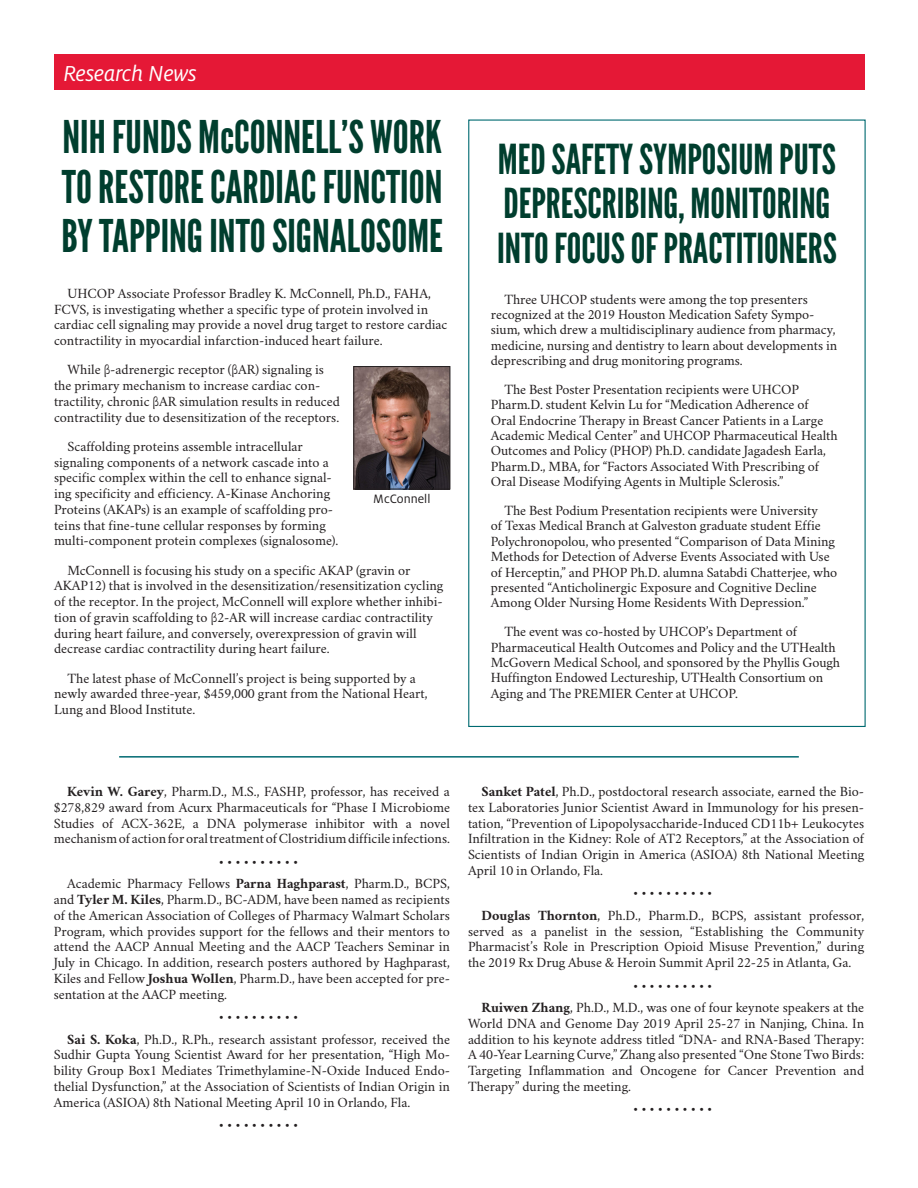
<style>
.page{position:relative;width:918px;height:1188px;background:#fff}
.page>*{position:absolute;margin:0;border:0;box-sizing:border-box;transform-origin:0 0}
.t1{font:45px/49.5px "League Gothic";color:#003e2e;text-align:justify}
.t2{font:41.25px/44.2px "League Gothic";color:#003e2e}
.t3{font:italic 24px "Milo OT";letter-spacing:-.005em;color:#fff}
.Body_Text{font:14.25px/15.8px "Crimson";color:#231f20}
.t4{font:13.5px "Milo OT";color:#231f20}
.s1{font-weight:700}
</style>
<div class="page">
<div style="left:54px;top:54px;width:811px;height:36px;background:#e51836"></div>
<img style="left:355px;top:368px;width:93px;height:119px">
<div style="left:353px;top:366px;width:97px;height:123px;border:1px solid #231f20"></div>
<hr style="left:119px;top:756px;width:680px;height:2px;background:#006a71">
<p class="t3" style="left:63px;top:60px;width:135px">Research News</p>
<p class="t1" style="left:61px;top:113px;width:383px">NIH FUNDS McCONNELL’S WORK TO RESTORE CARDIAC FUNCTION BY TAPPING INTO SIGNALOSOME</p>
<p class="Body_Text" style="left:54px;top:284px;width:395px;text-indent:14px">UHCOP Associate Professor Bradley K. McConnell, Ph.D., FAHA, FCVS, is investigating whether a specific type of protein involved in cardiac cell signaling may provide a novel drug target to restore cardiac contractility in myocardial infarction-induced heart failure.</p>
<p class="Body_Text" style="left:54px;top:360px;width:287px;text-indent:14px">While β-adrenergic receptor (βAR) signaling is the primary mechanism to increase cardiac con&shy;tractility, chronic βAR simulation results in reduced contractility due to desensitization of the receptors.</p>
<p class="Body_Text" style="left:54px;top:437px;width:286px;text-indent:14px">Scaffolding proteins assemble intracellular signaling components of a network cascade into a specific complex within the cell to enhance signal&shy;ing specificity and efficiency. A-Kinase Anchoring Proteins (AKAPs) is an example of scaffolding pro&shy;teins that fine-tune cellular responses by forming multi-component protein complexes (signalosome).</p>
<p class="Body_Text" style="left:54px;top:560px;width:391px;text-indent:14px">McConnell is focusing his study on a specific AKAP (gravin or AKAP12) that is involved in the desensitization/resensitization cycling of the receptor. In the project, McConnell will explore whether inhibi&shy;tion of gravin scaffolding to β2-AR will increase cardiac contractility during heart failure, and conversely, overexpression of gravin will decrease cardiac contractility during heart failure.</p>
<p class="Body_Text" style="left:54px;top:668px;width:375px;text-indent:14px">The latest phase of McConnell’s project is being supported by a newly awarded three-year, $459,000 grant from the National Heart,<br>Lung and Blood Institute.</p>
<p class="t4" style="left:373px;top:491px;width:59px">McConnell</p>
<p class="t2" style="left:497px;top:138px;width:341px">MED SAFETY SYMPOSIUM PUTS<br>DEPRESCRIBING, MONITORING<br>INTO FOCUS OF PRACTITIONERS</p>
<p class="Body_Text" style="left:491px;top:290px;width:348px;line-height:15.3px;text-indent:14px">Three UHCOP students were among the top presenters recognized at the 2019 Houston Medication Safety Sympo&shy;sium, which drew a multidisciplinary audience from pharmacy, medicine, nursing and dentistry to learn about developments in deprescribing and drug monitoring programs.</p>
<p class="Body_Text" style="left:491px;top:380px;width:348px;line-height:15.3px;text-indent:14px">The Best Poster Presentation recipients were UHCOP Pharm.D. student Kelvin Lu for “Medication Adherence of<br>Oral Endocrine Therapy in Breast Cancer Patients in a Large Academic Medical Center” and UHCOP Pharmaceutical Health Outcomes and Policy (PHOP) Ph.D. candidate Jagadesh Earla, Pharm.D., MBA, for “Factors Associated With Prescribing of Oral Disease Modifying Agents in Multiple Sclerosis.”</p>
<p class="Body_Text" style="left:491px;top:501px;width:348px;line-height:15.3px;text-indent:14px">The Best Podium Presentation recipients were University<br>of Texas Medical Branch at Galveston graduate student Effie Polychronopolou, who presented “Comparison of Data Mining Methods for Detection of Adverse Events Associated with Use of Herceptin,” and PHOP Ph.D. alumna Satabdi Chatterjee, who presented “Anticholinergic Exposure and Cognitive Decline Among Older Nursing Home Residents With Depression.”</p>
<p class="Body_Text" style="left:491px;top:622px;width:351px;line-height:15.3px;text-indent:14px">The event was co-hosted by UHCOP’s Department of Pharmaceutical Health Outcomes and Policy and the UTHealth McGovern Medical School, and sponsored by the Phyllis Gough Huffington Endowed Lectureship, UTHealth Consortium on Aging and The PREMIER Center at UHCOP.</p>
<p class="Body_Text" style="left:54px;top:782px;width:398px;text-align:justify;text-indent:14px"><span class="s1">Kevin W. Garey</span>, Pharm.D., M.S., FASHP, professor, has received a $278,829 award from Acurx Pharmaceuticals for “Phase I Microbiome Studies of ACX-362E, a DNA polymerase inhibitor with a novel mechanism of action for oral treatment of Clostridium difficile infections.</p>
<p class="Body_Text" style="left:219px;top:852px;width:81px">• • • • • • • • • •</p>
<p class="Body_Text" style="left:54px;top:874px;width:398px;text-align:justify;text-indent:14px">Academic Pharmacy Fellows <span class="s1">Parna Haghparast</span>, Pharm.D., BCPS, and <span class="s1">Tyler M. Kiles</span>, Pharm.D., BC-ADM, have been named as recipients of the American Association of Colleges of Pharmacy Walmart Scholars Program, which provides support for the fellows and their mentors to attend the AACP Annual Meeting and the AACP Teachers Seminar in July in Chicago. In addition, research posters authored by Haghparast, Kiles and Fellow <span class="s1">Joshua Wollen</span>, Pharm.D., have been accepted for pre&shy;sentation at the AACP meeting.</p>
<p class="Body_Text" style="left:219px;top:1007px;width:81px">• • • • • • • • • •</p>
<p class="Body_Text" style="left:54px;top:1029px;width:398px;text-align:justify;text-indent:14px"><span class="s1">Sai S. Koka</span>, Ph.D., R.Ph., research assistant professor, received the Sudhir Gupta Young Scientist Award for her presentation, “High Mo&shy;bility Group Box1 Mediates Trimethylamine-N-Oxide Induced Endo&shy;thelial Dysfunction,” at the Association of Scientists of Indian Origin in America (ASIOA) 8th National Meeting April 10 in Orlando, Fla.</p>
<p class="Body_Text" style="left:219px;top:1115px;width:81px">• • • • • • • • • •</p>
<p class="Body_Text" style="left:468px;top:782px;width:398px;text-align:justify;text-indent:14px"><span class="s1">Sanket Patel</span>, Ph.D., postdoctoral research associate, earned the Bio&shy;tex Laboratories Junior Scientist Award in Immunology for his presen&shy;tation, “Prevention of Lipopolysaccharide-Induced CD11b+ Leukocytes Infiltration in the Kidney: Role of AT2 Receptors,” at the Association of Scientists of Indian Origin in America (ASIOA) 8th National Meeting April 10 in Orlando, Fla.</p>
<p class="Body_Text" style="left:633px;top:883px;width:81px">• • • • • • • • • •</p>
<p class="Body_Text" style="left:468px;top:906px;width:398px;text-align:justify;text-indent:14px"><span class="s1">Douglas Thornton</span>, Ph.D., Pharm.D., BCPS, assistant professor, served as a panelist in the session, “Establishing the Community Pharmacist’s Role in Prescription Opioid Misuse Prevention,” during the 2019 Rx Drug Abuse &amp; Heroin Summit April 22-25 in Atlanta, Ga.</p>
<p class="Body_Text" style="left:633px;top:975px;width:81px">• • • • • • • • • •</p>
<p class="Body_Text" style="left:468px;top:998px;width:398px;text-align:justify;text-indent:13px"><span class="s1">Ruiwen Zhang</span>, Ph.D., M.D., was one of four keynote speakers at the World DNA and Genome Day 2019 April 25-27 in Nanjing, China. In addition to his keynote address titled “DNA- and RNA-Based Therapy:<br>A 40-Year Learning Curve,” Zhang also presented “One Stone Two Birds:<br>Targeting Inflammation and Oncogene for Cancer Prevention and Therapy” during the meeting.</p>
<p class="Body_Text" style="left:633px;top:1099px;width:81px">• • • • • • • • • •</p>
</div>
